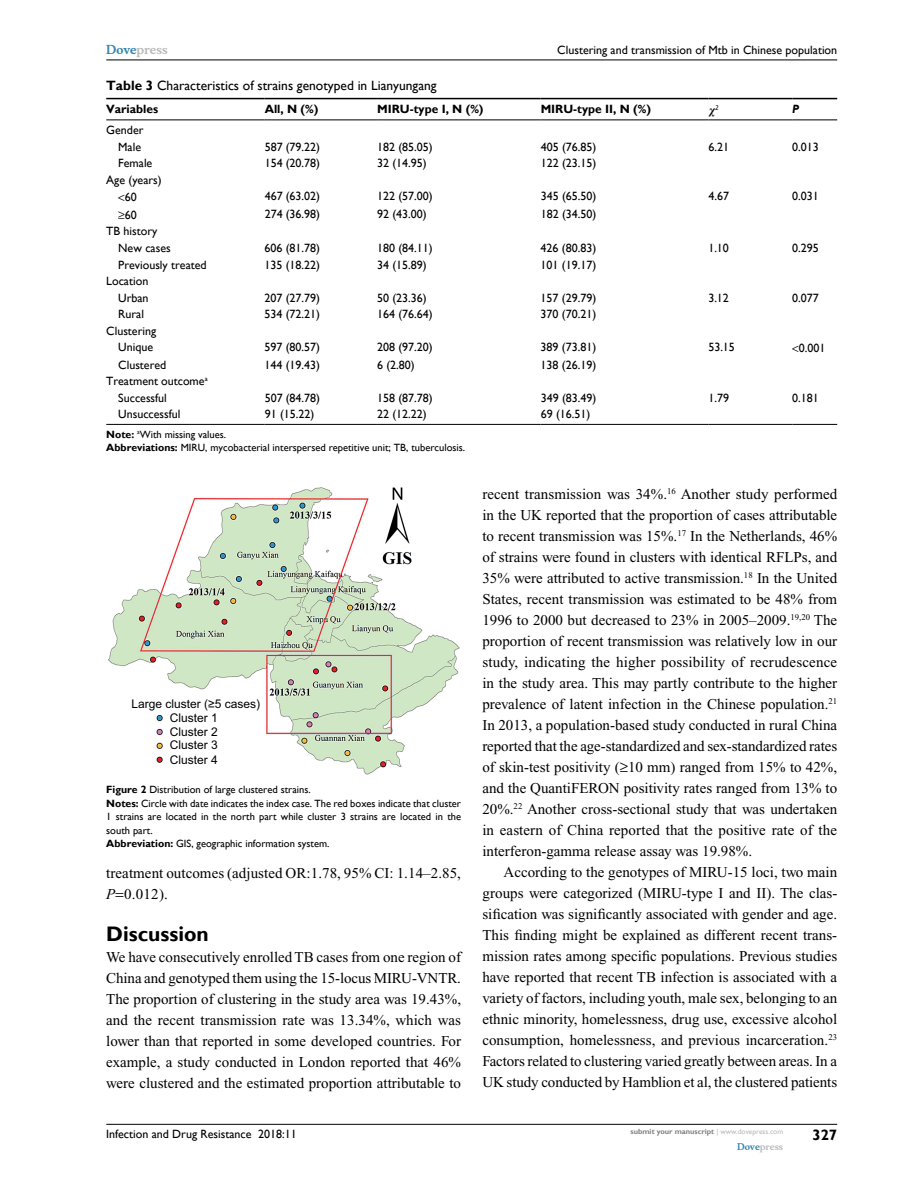
<style>
.page{position:relative;width:918px;height:1188px;background:#fff}
.page>*{position:absolute;margin:0;border:0;box-sizing:border-box;transform-origin:0 0}
.t1{font:700 21px "Gill Sans";color:#000}
.t2{font:15px/21px "Times New Roman";color:#000;text-align:justify}
.t3{font:700 15px "Gill Sans";color:#000}
.t4{font:13.5px "Gill Sans";color:#000}
.t5{font:12px/16.5px "Gill Sans";color:#000;text-align:right}
.t6{font:12px/14px "Arial";color:#000;text-align:justify}
.t7{font:700 12px "Gill Sans";color:#000}
.t8{font:700 12px "Musee";color:#b8babc}
.t9{font:italic 700 12px "Gill Sans";color:#000}
.t10{font:10.5px/13.5px "Gill Sans";color:#000}
.t11{font:700 9px "Musee";color:#b8babc}
.t12{font:700 7.5px "Gill Sans";color:#808285}
.t13{font:italic 7.05px "Gill Sans";color:#000}
.s1{color:#3785ad}
.s2{font-weight:700}
.s3{font-style:italic}
.s4{font-weight:400;color:#b8babc}
</style>
<div class="page">
<hr style="left:106px;top:1124px;width:731px;height:1px;background:#000">
<hr style="left:106px;top:60px;width:731px;height:1px;background:#000">
<hr style="left:106px;top:98px;width:159px;height:1px;background:#000">
<hr style="left:265px;top:98px;width:112px;height:1px;background:#000">
<hr style="left:377px;top:98px;width:164px;height:1px;background:#000">
<hr style="left:541px;top:98px;width:167px;height:1px;background:#000">
<hr style="left:708px;top:98px;width:84px;height:1px;background:#000">
<hr style="left:792px;top:98px;width:45px;height:1px;background:#000">
<hr style="left:106px;top:120px;width:159px;height:1px;background:#000">
<hr style="left:265px;top:120px;width:112px;height:1px;background:#000">
<hr style="left:377px;top:120px;width:164px;height:1px;background:#000">
<hr style="left:541px;top:120px;width:167px;height:1px;background:#000">
<hr style="left:708px;top:120px;width:84px;height:1px;background:#000">
<hr style="left:792px;top:120px;width:45px;height:1px;background:#000">
<hr style="left:106px;top:424px;width:159px;height:1px;background:#000">
<hr style="left:265px;top:424px;width:112px;height:1px;background:#000">
<hr style="left:377px;top:424px;width:164px;height:1px;background:#000">
<hr style="left:541px;top:424px;width:167px;height:1px;background:#000">
<hr style="left:708px;top:424px;width:84px;height:1px;background:#000">
<hr style="left:792px;top:424px;width:45px;height:1px;background:#000">
<img style="left:108px;top:488px;width:352px;height:286px">
<p class="t8" style="left:106px;top:43px;width:63px"><span class="s1">Dove</span>press</p>
<p class="t5" style="left:557px;top:42px;width:281px">Clustering and transmission of Mtb in Chinese population</p>
<p class="t4" style="left:106px;top:77px;width:332px"><span class="s2">Table 3</span> Characteristics of strains genotyped in Lianyungang</p>
<p class="t7" style="left:106px;top:102px;width:53px">Variables</p>
<p class="t7" style="left:265px;top:102px;width:55px">All, N (%)</p>
<p class="t7" style="left:377px;top:102px;width:108px">MIRU-type I, N (%)</p>
<p class="t7" style="left:541px;top:102px;width:112px">MIRU-type II, N (%)</p>
<p class="t13" style="left:715px;top:103px;width:5px">2</p>
<p class="t9" style="left:792px;top:102px;width:8px">P</p>
<p class="t5" style="left:106px;top:122px;width:39px">Gender<br>Male</p>
<p class="t5" style="left:265px;top:139px;width:57px">587 (79.22)</p>
<p class="t5" style="left:377px;top:139px;width:57px">182 (85.05)</p>
<p class="t5" style="left:541px;top:139px;width:57px">405 (76.85)</p>
<p class="t5" style="left:708px;top:139px;width:22px">6.21</p>
<p class="t5" style="left:792px;top:139px;width:28px">0.013</p>
<p class="t5" style="left:118px;top:155px;width:36px">Female</p>
<p class="t5" style="left:265px;top:155px;width:57px">154 (20.78)</p>
<p class="t5" style="left:377px;top:155px;width:51px">32 (14.95)</p>
<p class="t5" style="left:541px;top:155px;width:57px">122 (23.15)</p>
<p class="t5" style="left:106px;top:171px;width:57px;line-height:17.5px;text-align:center">Age (years)<br>60</p>
<p class="t5" style="left:265px;top:188px;width:57px">467 (63.02)</p>
<p class="t5" style="left:377px;top:188px;width:57px">122 (57.00)</p>
<p class="t5" style="left:541px;top:188px;width:57px">345 (65.50)</p>
<p class="t5" style="left:708px;top:188px;width:22px">4.67</p>
<p class="t5" style="left:792px;top:188px;width:28px">0.031</p>
<p class="t5" style="left:118px;top:207px;width:20px">≥60</p>
<p class="t5" style="left:265px;top:206px;width:57px">274 (36.98)</p>
<p class="t5" style="left:377px;top:206px;width:51px">92 (43.00)</p>
<p class="t5" style="left:541px;top:206px;width:57px">182 (34.50)</p>
<p class="t5" style="left:118px;top:223px;width:54px;text-align:left;text-indent:-12px">TB history<br>New cases</p>
<p class="t5" style="left:265px;top:240px;width:57px">606 (81.78)</p>
<p class="t5" style="left:377px;top:240px;width:57px">180 (84.11)</p>
<p class="t5" style="left:541px;top:240px;width:57px">426 (80.83)</p>
<p class="t5" style="left:708px;top:240px;width:22px">1.10</p>
<p class="t5" style="left:792px;top:240px;width:28px">0.295</p>
<p class="t5" style="left:118px;top:256px;width:90px">Previously treated</p>
<p class="t5" style="left:265px;top:256px;width:57px">135 (18.22)</p>
<p class="t5" style="left:377px;top:256px;width:51px">34 (15.89)</p>
<p class="t5" style="left:541px;top:256px;width:57px">101 (19.17)</p>
<p class="t5" style="left:106px;top:273px;width:44px">Location<br>Urban</p>
<p class="t5" style="left:265px;top:290px;width:57px">207 (27.79)</p>
<p class="t5" style="left:377px;top:290px;width:51px">50 (23.36)</p>
<p class="t5" style="left:541px;top:290px;width:57px">157 (29.79)</p>
<p class="t5" style="left:708px;top:290px;width:22px">3.12</p>
<p class="t5" style="left:792px;top:290px;width:28px">0.077</p>
<p class="t5" style="left:118px;top:306px;width:27px">Rural</p>
<p class="t5" style="left:265px;top:306px;width:57px">534 (72.21)</p>
<p class="t5" style="left:377px;top:306px;width:57px">164 (76.64)</p>
<p class="t5" style="left:541px;top:306px;width:57px">370 (70.21)</p>
<p class="t5" style="left:106px;top:323px;width:51px">Clustering<br>Unique</p>
<p class="t5" style="left:265px;top:339px;width:57px">597 (80.57)</p>
<p class="t5" style="left:377px;top:339px;width:57px">208 (97.20)</p>
<p class="t5" style="left:541px;top:339px;width:57px">389 (73.81)</p>
<p class="t5" style="left:708px;top:339px;width:28px">53.15</p>
<p class="t5" style="left:799px;top:340px;width:28px">0.001</p>
<p class="t5" style="left:118px;top:357px;width:50px">Clustered</p>
<p class="t5" style="left:265px;top:357px;width:57px">144 (19.43)</p>
<p class="t5" style="left:377px;top:357px;width:39px">6 (2.80)</p>
<p class="t5" style="left:541px;top:357px;width:57px">138 (26.19)</p>
<p class="t5" style="left:118px;top:373px;width:91px;text-align:left;text-indent:-12px">Treatment outcome<sup>a<br></sup>Successful</p>
<p class="t5" style="left:265px;top:390px;width:57px">507 (84.78)</p>
<p class="t5" style="left:377px;top:390px;width:57px">158 (87.78)</p>
<p class="t5" style="left:541px;top:390px;width:57px">349 (83.49)</p>
<p class="t5" style="left:708px;top:390px;width:22px">1.79</p>
<p class="t5" style="left:792px;top:390px;width:28px">0.181</p>
<p class="t5" style="left:118px;top:406px;width:64px">Unsuccessful</p>
<p class="t5" style="left:265px;top:406px;width:51px">91 (15.22)</p>
<p class="t5" style="left:377px;top:406px;width:51px">22 (12.22)</p>
<p class="t5" style="left:541px;top:406px;width:51px">69 (16.51)</p>
<p class="t10" style="left:106px;top:428px;width:360px"><span class="s2">Note:</span> <sup>a</sup>With missing values.<br><span class="s2">Abbreviations:</span> MIRU, mycobacterial interspersed repetitive unit; TB, tuberculosis.</p>
<p class="t6" style="left:131px;top:697px;width:130px">Large cluster (≥5 cases)</p>
<p class="t6" style="left:170px;top:724px;width:50px">Cluster 2<br>Cluster 3<br>Cluster 4</p>
<p class="t6" style="left:170px;top:711px;width:50px">Cluster 1</p>
<p class="t10" style="left:106px;top:783px;width:356px"><span class="s2">Figure 2</span> Distribution of large clustered strains.<br><span class="s2">Notes:</span> Circle with date indicates the index case. The red boxes indicate that cluster 1 strains are located in the north part while cluster 3 strains are located in the south part.<br><span class="s2">Abbreviation:</span> GIS, geographic information system.</p>
<p class="t2" style="left:106px;top:863px;width:356px">treatment outcomes (adjusted OR:1.78, 95% CI: 1.14–2.85,<br><span class="s3">P</span> 0.012).</p>
<h1 class="t1" style="left:106px;top:922px;width:104px">Discussion</h1>
<p class="t2" style="left:106px;top:947px;width:356px">We have consecutively enrolled TB cases from one region of China and genotyped them using the 15-locus MIRU-VNTR.<br>The proportion of clustering in the study area was 19.43%, and the recent transmission rate was 13.34%, which was lower than that reported in some developed countries. For example, a study conducted in London reported that 46% were clustered and the estimated proportion attributable to</p>
<p class="t2" style="left:482px;top:484px;width:356px">recent transmission was 34%.<sup>16</sup> Another study performed in the UK reported that the proportion of cases attributable to recent transmission was 15%.<sup>17</sup> In the Netherlands, 46% of strains were found in clusters with identical RFLPs, and 35% were attributed to active transmission.<sup>18</sup> In the United States, recent transmission was estimated to be 48% from 1996 to 2000 but decreased to 23% in 2005–2009.<sup>19,20</sup> The proportion of recent transmission was relatively low in our study, indicating the higher possibility of recrudescence in the study area. This may partly contribute to the higher prevalence of latent infection in the Chinese population.<sup>21<br></sup>In 2013, a population-based study conducted in rural China reported that the age-standardized and sex-standardized rates of skin-test positivity (≥10 mm) ranged from 15% to 42%, and the QuantiFERON positivity rates ranged from 13% to 20%.<sup>22</sup> Another cross-sectional study that was undertaken in eastern of China reported that the positive rate of the interferon-gamma release assay was 19.98%.</p>
<p class="t2" style="left:482px;top:862px;width:357px;text-indent:21px">According to the genotypes of MIRU-15 loci, two main groups were categorized (MIRU-type I and II). The clas&shy;sification was significantly associated with gender and age.<br>This finding might be explained as different recent trans&shy;mission rates among specific populations. Previous studies have reported that recent TB infection is associated with a variety of factors, including youth, male sex, belonging to an ethnic minority, homelessness, drug use, excessive alcohol consumption, homelessness, and previous incarceration.<sup>23<br></sup>Factors related to clustering varied greatly between areas. In a UK study conducted by Hamblion et al, the clustered patients</p>
<p class="t5" style="left:106px;top:1126px;width:192px">Infection and Drug Resistance 2018:11</p>
<p class="t12" style="left:631px;top:1127px;width:154px">submit your manuscript <span class="s4">| www.dovepress.com</span></p>
<p class="t11" style="left:737px;top:1141px;width:48px"><span class="s1">Dove</span>press</p>
<p class="t3" style="left:812px;top:1126px;width:26px">327</p>
</div>
